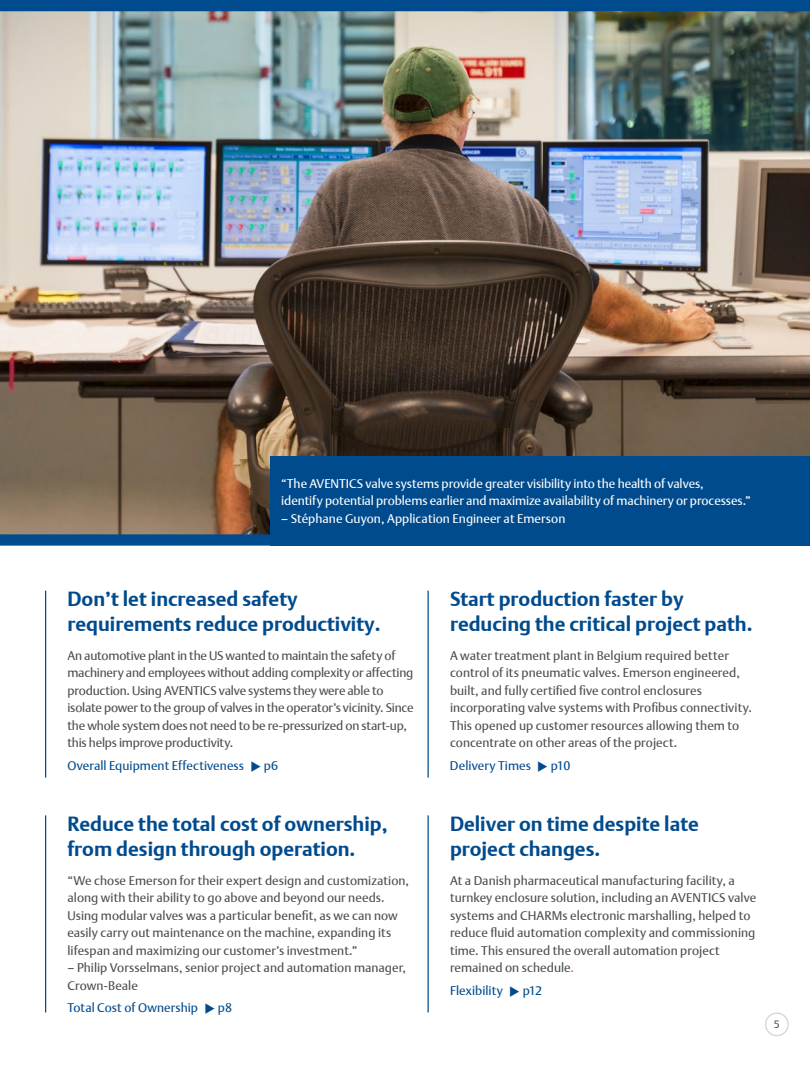
<style>
.page{position:relative;width:810px;height:1080px;background:#fff}
.page>*{position:absolute;margin:0;border:0;box-sizing:border-box;transform-origin:0 0}
.t1{font:20px/25px "DTL Argo T Bold";color:#004b8d}
.t2{font:12.5px/17.5px "DTL Argo T";letter-spacing:.005em;color:#4d4d4f}
.t3{font:12.5px/17.5px "DTL Argo T";letter-spacing:-.015em;color:#4d4d4f}
.t4{font:12.5px/17.5px "DTL Argo T";letter-spacing:-.005em;color:#fff}
.t5{font:12.5px "DTL Argo T";letter-spacing:.005em;color:#004b8d}
.t6{font:10.62px "DTL Argo T";color:#4d4d4f}
.s1{color:#ee4d9b}
</style>
<div class="page">
<div style="left:765px;top:1012px;width:24px;height:24px;border:1px solid #d1d3d4;border-radius:50%"></div>
<img style="left:0;top:0;width:810px;height:546px">
<hr style="left:45px;top:591px;width:1px;height:187px;background:#004b8d">
<hr style="left:45px;top:815px;width:1px;height:198px;background:#004b8d">
<hr style="left:428px;top:591px;width:1px;height:187px;background:#004b8d">
<hr style="left:428px;top:815px;width:1px;height:198px;background:#004b8d">
<div style="left:270px;top:456px;width:540px;height:90px;background:#004b8d"></div>
<p class="t4" style="left:281px;top:475px;width:471px">“The AVENTICS valve systems provide greater visibility into the health of valves,<br>identify potential problems earlier and maximize availability of machinery or processes.”</p>
<p class="t4" style="left:281px;top:510px;width:286px">– Stéphane Guyon, Application Engineer at Emerson</p>
<p class="t1" style="left:68px;top:586px;width:315px">Don’t let increased safety requirements reduce productivity.</p>
<p class="t3" style="left:68px;top:647px;width:348px">An automotive plant in the US wanted to maintain the safety of machinery and employees without adding complexity or affecting production. Using AVENTICS valve systems they were able to isolate power to the group of valves in the operator’s vicinity. Since the whole system does not need to be re-pressurized on start-up, this helps improve productivity.</p>
<p class="t5" style="left:68px;top:758px;width:212px">Overall Equipment Effectiveness ◆ p6</p>
<p class="t1" style="left:68px;top:811px;width:322px">Reduce the total cost of ownership, from design through operation.</p>
<p class="t2" style="left:68px;top:871px;width:343px">“We chose Emerson for their expert design and customization, along with their ability to go above and beyond our needs.<br>Using modular valves was a particular benefit, as we can now easily carry out maintenance on the machine, expanding its lifespan and maximizing our customer’s investment.”</p>
<p class="t2" style="left:68px;top:959px;width:340px">– Philip Vorsselmans, senior project and automation manager,<br>Crown-Beale</p>
<p class="t5" style="left:68px;top:1000px;width:166px">Total Cost of Ownership ◆ p8</p>
<p class="t1" style="left:450px;top:586px;width:304px">Start production faster by reducing the critical project path.</p>
<p class="t2" style="left:450px;top:647px;width:303px">A water treatment plant in Belgium required better control of its pneumatic valves. Emerson engineered, built, and fully certified five control enclosures incorporating valve systems with Profibus connectivity.<br>This opened up customer resources allowing them to concentrate on other areas of the project.</p>
<p class="t5" style="left:450px;top:758px;width:122px">Delivery Times ◆ p10</p>
<p class="t1" style="left:450px;top:811px;width:250px">Deliver on time despite late project changes.</p>
<p class="t2" style="left:450px;top:871px;width:308px">At a Danish pharmaceutical manufacturing facility, a turnkey enclosure solution, including an AVENTICS valve systems and CHARMs electronic marshalling, helped to reduce fluid automation complexity and commissioning time. This ensured the overall automation project remained on schedule<span class="s1">.</span></p>
<p class="t5" style="left:450px;top:983px;width:94px">Flexibility ◆ p12</p>
<p class="t6" style="left:774px;top:1018px;width:7px">5</p>
</div>
